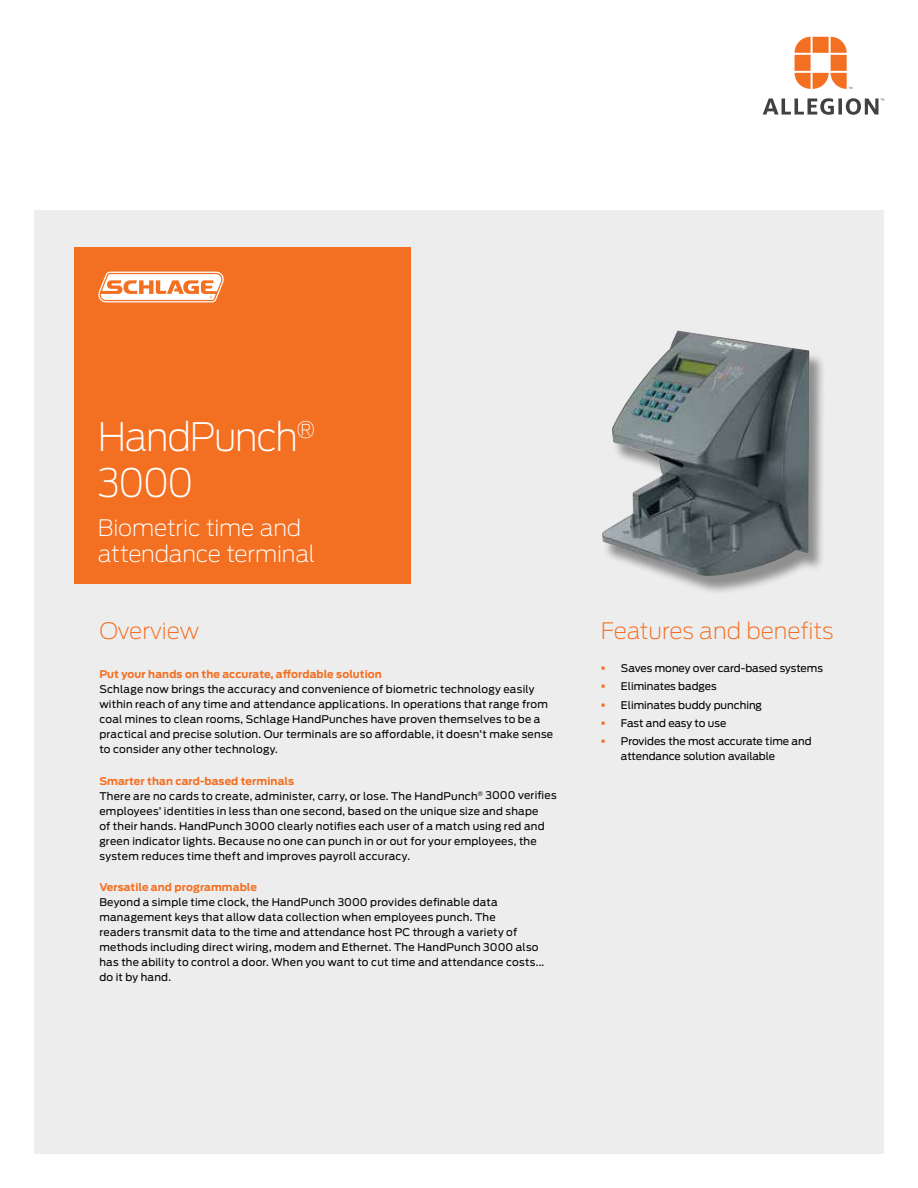
<style>
.page{position:relative;width:918px;height:1188px;background:#fff}
.page>*{position:absolute;margin:0;border:0;box-sizing:border-box;transform-origin:0 0}
.t1{font:200 39px/46.5px "Antenna";letter-spacing:-.035em;color:#fff;scale:.95 1}
.t2{font:200 22.5px/25.5px "Antenna";letter-spacing:-.01em;color:#fff}
.t3{font:200 22.5px "Antenna";color:#f36f21}
.t4{font:10.5px/15px "Antenna";letter-spacing:.02em;color:#000}
.t5{font:10.5px/18.3px "Antenna";color:#000}
.t6{font:700 10.5px "Antenna";letter-spacing:.01em;color:#f36f21}
.s1{font-weight:700;color:#f36f21}
</style>
<div class="page">
<svg style="left:795px;top:37px;width:57px;height:52px"></svg>
<svg style="left:763px;top:98px;width:121px;height:17px"></svg>
<div style="left:34px;top:210px;width:850px;height:944px;background:#ededee"></div>
<div style="left:603px;top:334px;width:223px;height:261px;background:#000;opacity:.4"></div>
<img style="left:602px;top:330px;width:207px;height:248px">
<div style="left:74px;top:247px;width:337px;height:336px;background:#f36f21"></div>
<svg style="left:98px;top:272px;width:126px;height:30px"></svg>
<h1 class="t1" style="left:98px;top:413px;width:230px">HandPunch<sup>®<br></sup>3000</h1>
<h2 class="t2" style="left:98px;top:515px;width:219px">Biometric time and attendance terminal</h2>
<h2 class="t3" style="left:99px;top:618px;width:101px">Overview</h2>
<p class="t6" style="left:99px;top:668px;width:284px">Put your hands on the accurate, affordable solution</p>
<p class="t4" style="left:99px;top:682px;width:455px">Schlage now brings the accuracy and convenience of biometric technology easily within reach of any time and attendance applications. In operations that range from coal mines to clean rooms, Schlage HandPunches have proven themselves to be a practical and precise solution. Our terminals are so affordable, it doesn’t make sense to consider any other technology.</p>
<p class="t4" style="left:99px;top:773px;width:459px"><span class="s1">Smarter than card-based terminals<br></span>There are no cards to create, administer, carry, or lose. The HandPunch<sup>®</sup> 3000 verifies employees’ identities in less than one second, based on the unique size and shape<br>of their hands. HandPunch 3000 clearly notifies each user of a match using red and green indicator lights. Because no one can punch in or out for your employees, the system reduces time theft and improves payroll accuracy.</p>
<p class="t6" style="left:99px;top:881px;width:159px">Versatile and programmable</p>
<p class="t4" style="left:99px;top:895px;width:446px">Beyond a simple time clock, the HandPunch 3000 provides definable data management keys that allow data collection when employees punch. The<br>readers transmit data to the time and attendance host PC through a variety of methods including direct wiring, modem and Ethernet. The HandPunch 3000 also has the ability to control a door. When you want to cut time and attendance costs... do it by hand.</p>
<h2 class="t3" style="left:601px;top:618px;width:234px">Features and benefits</h2>
<p class="t5" style="left:621px;top:659px;width:204px">Saves money over card-based systems<br>Eliminates badges<br>Eliminates buddy punching<br>Fast and easy to use<br>Provides the most accurate time and</p>
<p class="t5" style="left:621px;top:747px;width:156px">attendance solution available</p>
</div>
